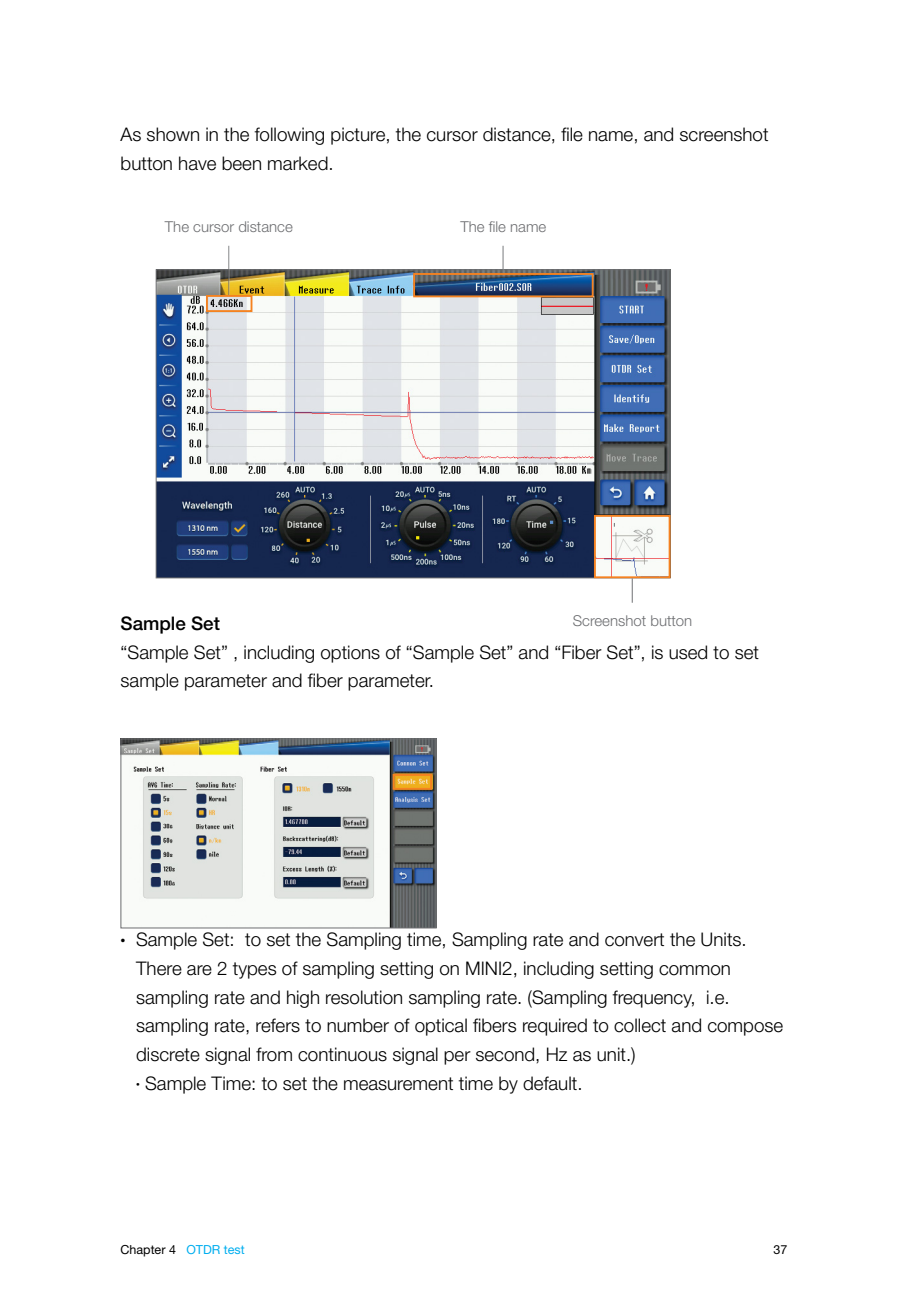
<style>
.page{position:relative;width:908px;height:1290px;background:#fff}
.page>*{position:absolute;margin:0;border:0;box-sizing:border-box;transform-origin:0 0}
.t1{font:300 18.75px/28.8px "Helvetica Neue LT Std";color:#000}
.t2{font:500 18.75px "Helvetica Neue LT Std";color:#000}
.t3{font:300 15px "Helvetica Neue LT Std";color:#6d6e71}
.t4{font:12.5px "Helvetica Neue LT Std";color:#000}
.s1{font-size:10px}
.s2{font-size:7.5px}
.s3{color:#00aeef}
</style>
<div class="page">
<img style="left:158px;top:271px;width:510px;height:305px">
<div style="left:593px;top:515px;width:77px;height:63px;border:2px solid #f58220"></div>
<div style="left:206px;top:295px;width:46px;height:17px;border:2px solid #f58220"></div>
<div style="left:413px;top:273px;width:180px;height:24px;border:2px solid #f58220"></div>
<hr style="left:228px;top:246px;width:1px;height:49px;background:#fff">
<svg style="left:502px;top:246px;width:1px;height:27px"></svg>
<svg style="left:631px;top:578px;width:1px;height:25px"></svg>
<img style="left:122px;top:740px;width:312px;height:186px">
<div style="left:120px;top:738px;width:316px;height:190px;border:1px solid #6d6e71"></div>
<div style="left:392px;top:774px;width:40px;height:16px;border:2px solid #f58220"></div>
<p class="t1" style="left:120px;top:120px;width:649px">As shown in the following picture, the cursor distance, file name, and screenshot button have been marked.</p>
<p class="t3" style="left:165px;top:217px;width:129px">The cursor distance</p>
<p class="t3" style="left:460px;top:217px;width:87px">The file name</p>
<p class="t3" style="left:572px;top:611px;width:121px">Screenshot button</p>
<p class="t2" style="left:120px;top:612px;width:101px">Sample Set</p>
<p class="t1" style="left:120px;top:637px;width:639px">“Sample Set” , including options of “Sample Set” and “Fiber Set”, is used to set sample parameter and fiber parameter.</p>
<p class="t1" style="left:136px;top:925px;width:648px;text-indent:-16px"><span class="s1">•</span> Sample Set: to set the Sampling time, Sampling rate and convert the Units.<br>There are 2 types of sampling setting on MINI2, including setting common sampling rate and high resolution sampling rate. (Sampling frequency, i.e. sampling rate, refers to number of optical fibers required to collect and compose discrete signal from continuous signal per second, Hz as unit.)</p>
<p class="t1" style="left:136px;top:1068px;width:447px"><span class="s2">•</span> Sample Time: to set the measurement time by default.</p>
<p class="t4" style="left:120px;top:1241px;width:126px">Chapter 4 <span class="s3">OTDR test</span></p>
<p class="t4" style="left:773px;top:1241px;width:15px">37</p>
</div>
